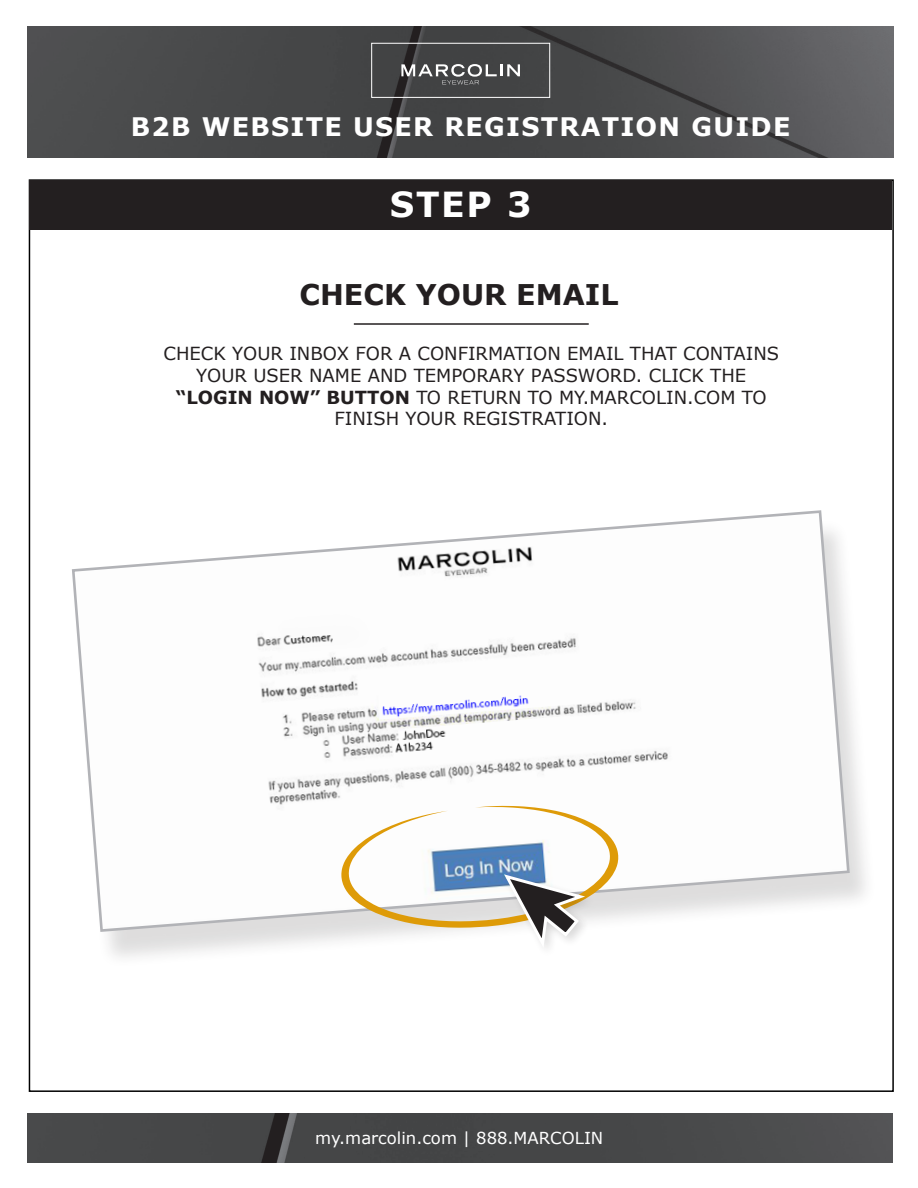
<style>
.page{position:relative;width:918px;height:1188px;background:#fff}
.page>*{position:absolute;margin:0;border:0;box-sizing:border-box;transform-origin:0 0}
.t1{font:700 34.5px "Verdana";color:#fff}
.t2{font:700 28.5px "Verdana";color:#231f20}
.t3{font:700 25.5px "Verdana";letter-spacing:.05em;color:#fff}
.t4{font:18px/21.6px "Verdana";color:#231f20;text-align:center}
.t5{font:16.5px "Verdana";color:#fff}
.s1{font-weight:700}
</style>
<div class="page">
<div style="left:71px;top:519px;width:806px;height:449px;background:#231f20;opacity:.15"></div>
<svg style="left:71px;top:510px;width:780px;height:423px"></svg>
<div style="left:502px;top:872px;width:94px;height:87px;background:#fff"></div>
<svg style="left:341px;top:806px;width:278px;height:147px"></svg>
<hr style="left:354px;top:323px;width:235px;height:2px;background:#231f20">
<img style="left:28px;top:26px;width:866px;height:132px">
<div style="left:371px;top:43px;width:179px;height:55px;border:1px solid #fff"></div>
<svg style="left:401px;top:64px;width:119px;height:20px;background:#6e6f70"></svg>
<div style="left:29px;top:180px;width:863px;height:49px;background:#231f20"></div>
<img style="left:28px;top:1113px;width:865px;height:49px">
<p class="t3" style="left:131px;top:109px;width:661px">B2B WEBSITE USER REGISTRATION GUIDE</p>
<p class="t1" style="left:390px;top:180px;width:143px">STEP 3</p>
<p class="t2" style="left:300px;top:275px;width:321px">CHECK YOUR EMAIL</p>
<p class="t4" style="left:163px;top:343px;width:617px">CHECK YOUR INBOX FOR A CONFIRMATION EMAIL THAT CONTAINS YOUR USER NAME AND TEMPORARY PASSWORD. CLICK THE <span class="s1">“LOGIN NOW” BUTTON</span> TO RETURN TO MY.MARCOLIN.COM TO FINISH YOUR REGISTRATION.</p>
<p class="t5" style="left:315px;top:1126px;width:290px">my.marcolin.com | 888.MARCOLIN</p>
</div>
